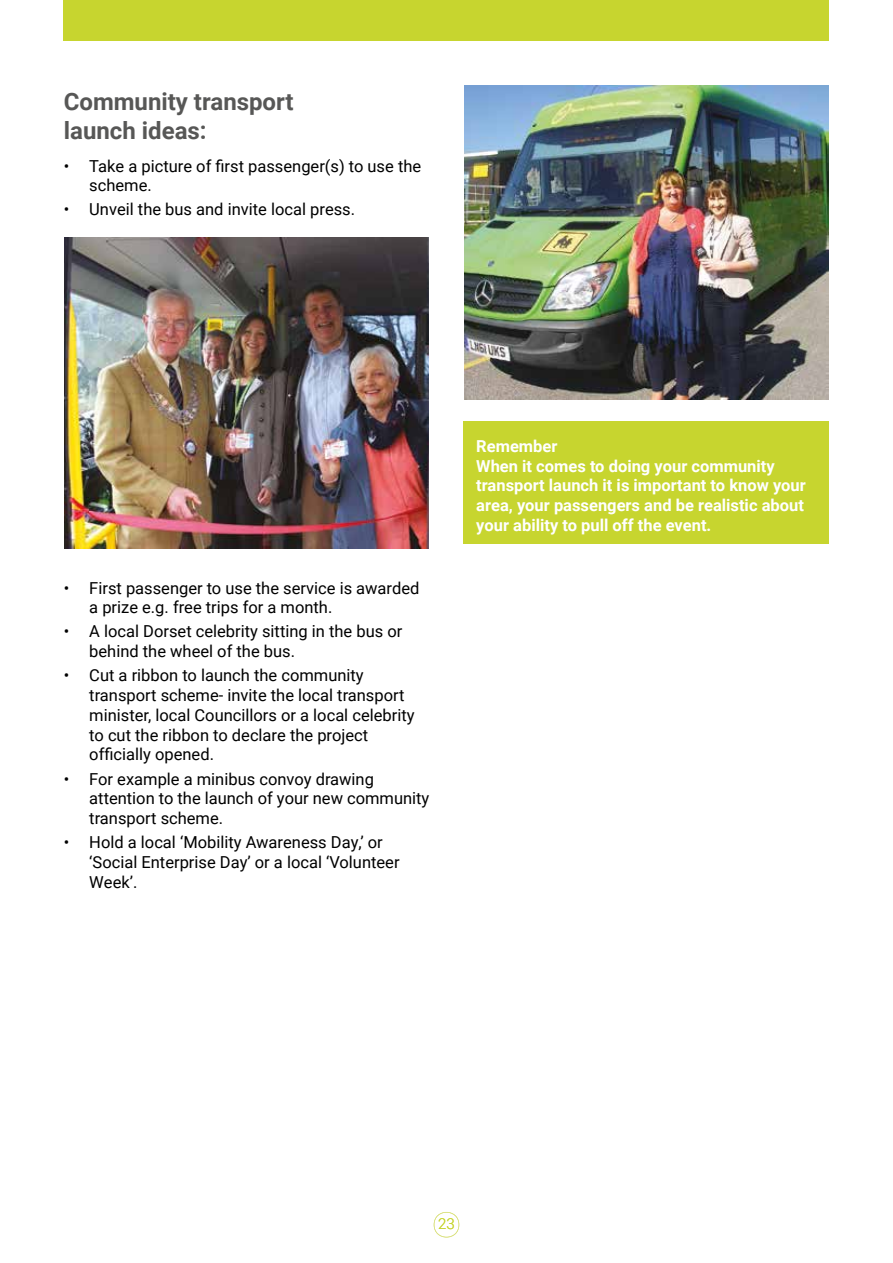
<style>
.page{position:relative;width:893px;height:1263px;background:#fff}
.page>*{position:absolute;margin:0;border:0;box-sizing:border-box;transform-origin:0 0}
.t1{font:700 24px/28.8px "Roboto";color:#575756}
.t2{font:16.5px/19.8px "Roboto";color:#000}
.t3{font:700 16.5px/19.8px "Roboto";color:#fff}
.t4{font:300 15px "Roboto";color:#c7d52f}
</style>
<div class="page">
<svg style="left:434px;top:1212px;width:25px;height:25px"></svg>
<div style="left:64px;top:0;width:765px;height:40px;background:#c7d52f"></div>
<img style="left:65px;top:238px;width:364px;height:311px">
<img style="left:464px;top:85px;width:364px;height:315px">
<div style="left:463px;top:422px;width:366px;height:122px;background:#c7d52f"></div>
<h1 class="t1" style="left:64px;top:86px;width:231px">Community transport launch ideas:</h1>
<p class="t2" style="left:89px;top:155px;width:333px;text-indent:-26px">• Take a picture of first passenger(s) to use the scheme.</p>
<p class="t2" style="left:64px;top:199px;width:293px">• Unveil the bus and invite local press.</p>
<p class="t2" style="left:89px;top:577px;width:332px;text-indent:-26px">• First passenger to use the service is awarded a prize e.g. free trips for a month.</p>
<p class="t2" style="left:89px;top:621px;width:315px;text-indent:-26px">• A local Dorset celebrity sitting in the bus or behind the wheel of the bus.</p>
<p class="t2" style="left:89px;top:665px;width:327px;text-indent:-26px">• Cut a ribbon to launch the community transport scheme- invite the local transport minister, local Councillors or a local celebrity to cut the ribbon to declare the project officially opened.</p>
<p class="t2" style="left:89px;top:768px;width:342px;text-indent:-26px">• For example a minibus convoy drawing attention to the launch of your new community transport scheme.</p>
<p class="t2" style="left:89px;top:832px;width:312px;text-indent:-26px">• Hold a local ‘Mobility Awareness Day,’ or ‘Social Enterprise Day’ or a local ‘Volunteer<br>Week’.</p>
<p class="t3" style="left:476px;top:435px;width:331px">Remember<br>When it comes to doing your community transport launch it is important to know your area, your passengers and be realistic about your ability to pull off the event.</p>
<p class="t4" style="left:438px;top:1213px;width:18px">23</p>
</div>
